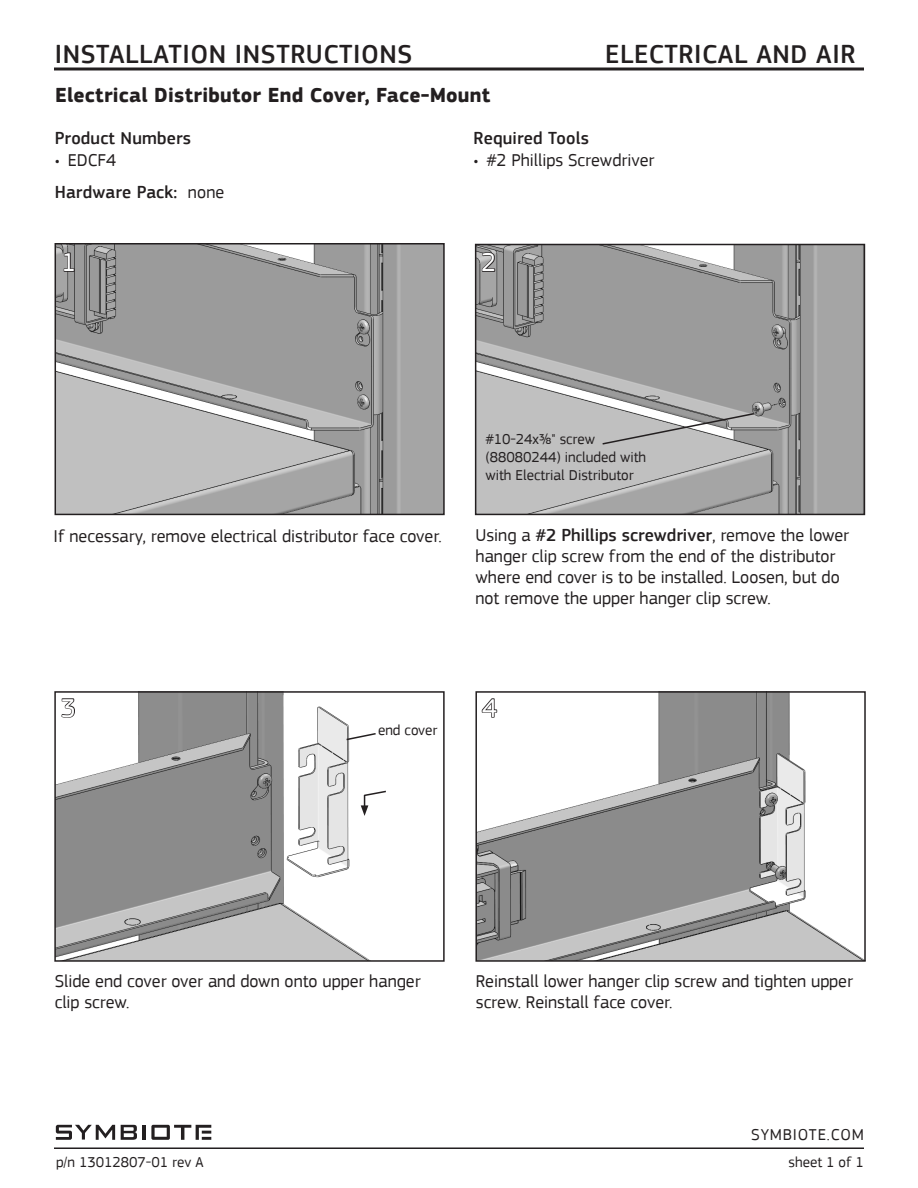
<style>
.page{position:relative;width:918px;height:1188px;background:#fff}
.page>*{position:absolute;margin:0;border:0;box-sizing:border-box;transform-origin:0 0}
.Intall_Master_Header{font:500 27px "PF Square Sans Pro";letter-spacing:.02em;color:#231f20}
.t1{font:27px "PF Square Sans Pro";color:#fff}
._5-Product_Name_14PT{font:700 21px "PF Square Sans Pro";letter-spacing:.01em;color:#231f20}
.t2{font:18px/21px "PF Square Sans Pro";color:#231f20}
._6-Product_Number_12{font:500 18px "PF Square Sans Pro";letter-spacing:.01em;color:#231f20}
.t3{font:16.5px "PF Square Sans Pro";letter-spacing:.05em;color:#231f20}
._7-Parts_10PT{font:15px "PF Square Sans Pro";color:#231f20}
._4-Footer_Right_10PT{font:15px "PF Square Sans Pro";color:#231f20}
.s1{font-weight:400}
.s2{font-weight:500}
</style>
<div class="page">
<hr style="left:54px;top:68px;width:810px;height:2px;background:#231f20">
<hr style="left:54px;top:1147px;width:810px;height:2px;background:#231f20">
<svg style="left:121px;top:1125px;width:16px;height:15px"></svg>
<hr style="left:143px;top:1125px;width:3px;height:15px;background:#231f20">
<svg style="left:56px;top:1125px;width:59px;height:15px"></svg>
<svg style="left:151px;top:1125px;width:60px;height:15px"></svg>
<img style="left:58px;top:246px;width:384px;height:266px">
<div style="left:55px;top:243px;width:390px;height:272px;border:2px solid #231f20"></div>
<img style="left:478px;top:247px;width:384px;height:265px">
<div style="left:475px;top:244px;width:390px;height:271px;border:2px solid #231f20"></div>
<svg style="left:63px;top:252px;width:13px;height:21px"></svg>
<img style="left:57px;top:694px;width:311px;height:265px">
<div style="left:54px;top:691px;width:391px;height:271px;border:2px solid #231f20"></div>
<img style="left:478px;top:694px;width:385px;height:265px">
<div style="left:475px;top:691px;width:391px;height:271px;border:2px solid #231f20"></div>
<svg style="left:61px;top:697px;width:15px;height:35px"></svg>
<svg style="left:481px;top:698px;width:17px;height:20px"></svg>
<svg style="left:481px;top:243px;width:15px;height:30px"></svg>
<svg style="left:601px;top:412px;width:155px;height:34px;background:#b6b6b6"></svg>
<svg style="left:345px;top:732px;width:31px;height:9px"></svg>
<svg style="left:361px;top:790px;width:25px;height:26px"></svg>
<h1 class="Intall_Master_Header" style="left:55px;top:39px;width:359px">INSTALLATION INSTRUCTIONS</h1>
<p class="_5-Product_Name_14PT" style="left:55px;top:83px;width:437px">Electrical Distributor End Cover, Face-Mount</p>
<p class="Intall_Master_Header" style="left:605px;top:39px;width:252px">ELECTRICAL AND AIR</p>
<p class="_6-Product_Number_12" style="left:55px;top:128px;width:138px">Product Numbers</p>
<p class="t2" style="left:55px;top:150px;width:63px">• EDCF4</p>
<p class="_6-Product_Number_12" style="left:55px;top:182px;width:171px">Hardware Pack: <span class="s1">none</span></p>
<p class="t1" style="left:61px;top:246px;width:17px">1</p>
<p class="_6-Product_Number_12" style="left:474px;top:128px;width:117px">Required Tools</p>
<p class="t2" style="left:474px;top:150px;width:182px">• #2 Phillips Screwdriver</p>
<p class="t1" style="left:481px;top:246px;width:17px">2</p>
<p class="_7-Parts_10PT" style="left:485px;top:431px;width:111px">#10-24x3/8" screw</p>
<p class="_7-Parts_10PT" style="left:485px;top:449px;width:162px">(88080244) included with</p>
<p class="_7-Parts_10PT" style="left:485px;top:467px;width:150px">with Electrial Distributor</p>
<p class="t2" style="left:54px;top:526px;width:390px">If necessary, remove electrical distributor face cover.</p>
<p class="t2" style="left:475px;top:524px;width:375px">Using a <span class="s2">#2 Phillips screwdriver</span>, remove the lower hanger clip screw from the end of the distributor where end cover is to be installed. Loosen, but do not remove the upper hanger clip screw.</p>
<p class="t1" style="left:61px;top:692px;width:17px">3</p>
<p class="t1" style="left:482px;top:692px;width:17px">4</p>
<p class="_7-Parts_10PT" style="left:378px;top:721px;width:61px">end cover</p>
<p class="t2" style="left:55px;top:971px;width:367px">Slide end cover over and down onto upper hanger clip screw.</p>
<p class="t2" style="left:476px;top:971px;width:379px">Reinstall lower hanger clip screw and tighten upper screw. Reinstall face cover.</p>
<p class="t3" style="left:751px;top:1125px;width:114px">SYMBIOTE.COM</p>
<p class="_7-Parts_10PT" style="left:56px;top:1153px;width:149px">p/n 13012807-01 rev A</p>
<p class="_4-Footer_Right_10PT" style="left:788px;top:1153px;width:77px">sheet 1 of 1</p>
</div>
